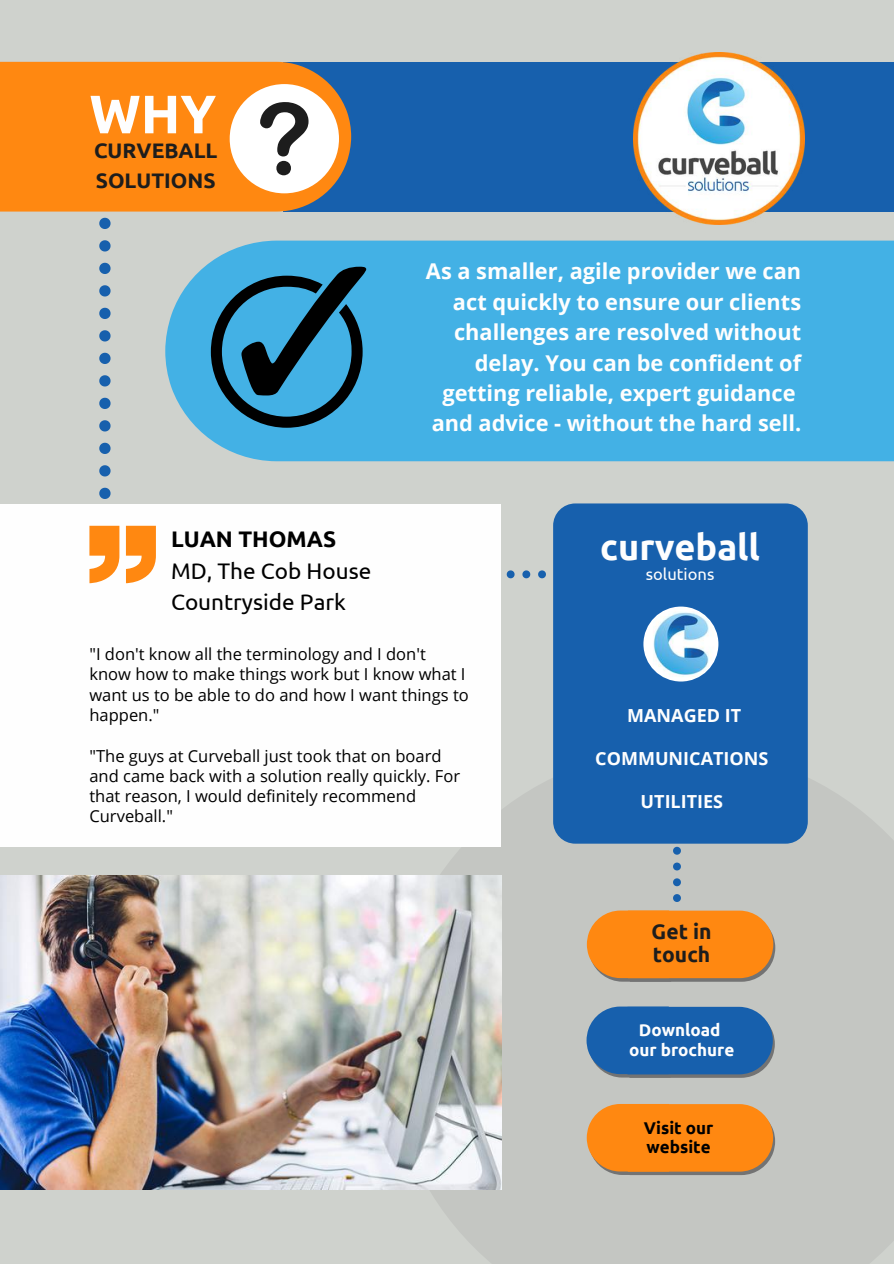
<style>
.page{position:relative;width:894px;height:1264px;background:#fff}
.page>*{position:absolute;margin:0;border:0;box-sizing:border-box;transform-origin:0 0}
.t1{font:700 54px "Ubuntu";color:#fefefe}
.t2{font:700 36px "Ubuntu";color:#fefefe}
.t3{font:22.5px/31.5px "Ubuntu";color:#000}
.t4{font:700 22.5px "Ubuntu";color:#000}
.t5{font:700 21.75px/30.5px "Open Sans";color:#fefefe;text-align:right}
.t6{font:700 21px/23.7px "Ubuntu";color:#1d1d1d}
.t7{font:700 18px "Open Sans";color:#fefefe}
.t8{font:700 17.1px/19.2px "Ubuntu";color:#fefefe;text-align:center}
.t9{font:700 16.95px/19.2px "Ubuntu";color:#000}
.t10{font:16.5px/20.2px "Open Sans";color:#000}
.t11{font:16.5px "Ubuntu";color:#fefefe}
</style>
<div class="page">
<div style="left:0;top:0;width:893px;height:1263px;background:#cfd2cd"></div>
<svg style="left:506px;top:570px;width:40px;height:8px"></svg>
<svg style="left:388px;top:748px;width:505px;height:515px;fill:#c4c6c2"></svg>
<div style="left:0;top:504px;width:501px;height:342px;background:#fefefe"></div>
<svg style="left:126px;top:526px;width:30px;height:57px"></svg>
<svg style="left:89px;top:218px;width:30px;height:365px"></svg>
<svg style="left:672px;top:843px;width:8px;height:59px"></svg>
<div style="left:553px;top:503px;width:254px;height:340px;background:#1760ad;border-radius:22px"></div>
<div style="left:283px;top:62px;width:610px;height:150px;background:#1760ad"></div>
<div style="left:0;top:62px;width:351px;height:149px;background:#f81"></div>
<div style="left:230px;top:84px;width:109px;height:109px;background:#fff;border-radius:50%"></div>
<svg style="left:260px;top:102px;width:48px;height:73px"></svg>
<div style="left:165px;top:240px;width:728px;height:221px;background:#43b1e5"></div>
<svg style="left:211px;top:267px;width:155px;height:161px"></svg>
<img style="left:633px;top:53px;width:171px;height:171px">
<img style="left:643px;top:606px;width:75px;height:75px;border-radius:50%">
<svg style="left:586px;top:910px;width:189px;height:71px"></svg>
<svg style="left:586px;top:1103px;width:188px;height:72px"></svg>
<svg style="left:586px;top:1006px;width:188px;height:71px"></svg>
<img style="left:0;top:875px;width:501px;height:314px">
<h1 class="t1" style="left:89px;top:83px;width:128px">WHY</h1>
<p class="t6" style="left:94px;top:136px;width:125px;line-height:29.2px">CURVEBALL<br>SOLUTIONS</p>
<h3 class="t5" style="left:426px;top:256px;width:376px">As a smaller, agile provider we can act quickly to ensure our clients challenges are resolved without delay. You can be confident of getting reliable, expert guidance and advice - without the hard sell.</h3>
<h3 class="t4" style="left:171px;top:526px;width:166px">LUAN THOMAS</h3>
<h3 class="t3" style="left:171px;top:554px;width:202px">MD, The Cob House<br>Countryside Park</h3>
<p class="t10" style="left:89px;top:643px;width:381px">"I don't know all the terminology and I don't know how to make things work but I know what I want us to be able to do and how I want things to happen."</p>
<p class="t10" style="left:89px;top:745px;width:372px">"The guys at Curveball just took that on board and came back with a solution really quickly. For that reason, I would definitely recommend Curveball."</p>
<h2 class="t2" style="left:600px;top:527px;width:161px">curveball</h2>
<p class="t11" style="left:645px;top:564px;width:70px">solutions</p>
<p class="t7" style="left:627px;top:703px;width:115px">MANAGED IT</p>
<p class="t7" style="left:595px;top:746px;width:175px">COMMUNICATIONS</p>
<p class="t7" style="left:640px;top:788px;width:84px">UTILITIES</p>
<p class="t6" style="left:651px;top:918px;width:61px">Get in touch</p>
<p class="t8" style="left:629px;top:1020px;width:107px">Download our brochure</p>
<p class="t9" style="left:643px;top:1117px;width:71px">Visit our website</p>
</div>
